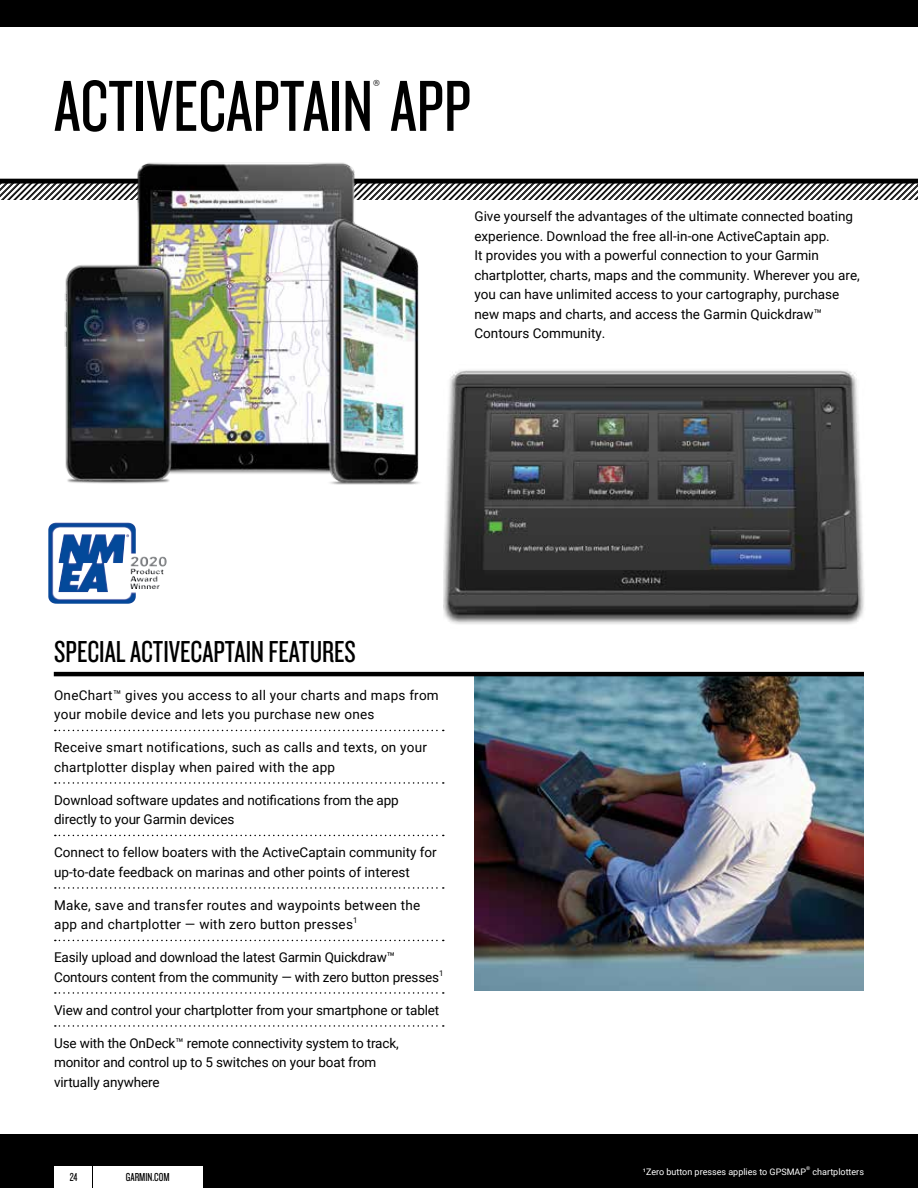
<style>
.page{position:relative;width:918px;height:1188px;background:#fff}
.page>*{position:absolute;margin:0;border:0;box-sizing:border-box;transform-origin:0 0}
.t1{font:75px "Knockout 28 Junior Feathrwt";color:#000}
.t2{font:31.5px "Knockout 28 Junior Feathrwt";color:#000}
.t3{font:21.9px "Knockout 28 Junior Feathrwt";color:#000}
.t4{font:13.5px/19.5px "Roboto";color:#000}
.t5{font:13.5px/19.5px "Roboto";letter-spacing:.02em;color:#000}
.t6{font:12px "Knockout 28 Junior Feathrwt";color:#000}
.t7{font:9px "Roboto";color:#fff}
.t8{font:5.25px "Roboto";color:#fff}
</style>
<div class="page">
<div style="left:0;top:1134px;width:918px;height:54px;background:#000"></div>
<div style="left:0;top:0;width:918px;height:27px;background:#000"></div>
<div style="left:54px;top:1166px;width:38px;height:22px;background:#fff"></div>
<div style="left:93px;top:1166px;width:109px;height:22px;background:#fff"></div>
<svg style="left:0;top:183px;width:918px;height:16px"></svg>
<hr style="left:0;top:179px;width:918px;height:4px;background:#000">
<img style="left:474px;top:676px;width:390px;height:314px">
<img style="left:41px;top:162px;width:402px;height:323px">
<hr style="left:54px;top:672px;width:810px;height:4px;background:#000">
<svg style="left:55px;top:730px;width:389px;height:1px"></svg>
<svg style="left:55px;top:782px;width:389px;height:2px"></svg>
<svg style="left:55px;top:835px;width:389px;height:1px"></svg>
<svg style="left:55px;top:887px;width:389px;height:2px"></svg>
<svg style="left:55px;top:940px;width:389px;height:1px"></svg>
<svg style="left:55px;top:992px;width:389px;height:2px"></svg>
<svg style="left:55px;top:1025px;width:389px;height:2px"></svg>
<img style="left:444px;top:370px;width:420px;height:254px">
<img style="left:48px;top:523px;width:84px;height:81px">
<h1 class="t1" style="left:54px;top:60px;width:419px">ACTIVECAPTAIN APP</h1>
<h3 class="t3" style="left:373px;top:75px;width:8px">®</h3>
<p class="t4" style="left:474px;top:206px;width:387px">Give yourself the advantages of the ultimate connected boating experience. Download the free all-in-one ActiveCaptain app.<br>It provides you with a powerful connection to your Garmin chartplotter, charts, maps and the community. Wherever you are, you can have unlimited access to your cartography, purchase new maps and charts, and access the Garmin Quickdraw™ Contours Community.</p>
<h2 class="t2" style="left:54px;top:633px;width:303px">SPECIAL ACTIVECAPTAIN FEATURES</h2>
<p class="t5" style="left:54px;top:685px;width:386px">OneChart™ gives you access to all your charts and maps from your mobile device and lets you purchase new ones</p>
<p class="t5" style="left:54px;top:737px;width:375px">Receive smart notifications, such as calls and texts, on your chartplotter display when paired with the app</p>
<p class="t4" style="left:54px;top:790px;width:346px">Download software updates and notifications from the app directly to your Garmin devices</p>
<p class="t4" style="left:54px;top:842px;width:384px">Connect to fellow boaters with the ActiveCaptain community for up-to-date feedback on marinas and other points of interest</p>
<p class="t5" style="left:54px;top:895px;width:368px">Make, save and transfer routes and waypoints between the app and chartplotter — with zero button presses<sup>1</sup></p>
<p class="t4" style="left:54px;top:947px;width:391px">Easily upload and download the latest Garmin Quickdraw™<br>Contours content from the community — with zero button presses<sup>1</sup></p>
<p class="t4" style="left:54px;top:1000px;width:387px">View and control your chartplotter from your smartphone or tablet</p>
<p class="t4" style="left:54px;top:1033px;width:346px">Use with the OnDeck™ remote connectivity system to track, monitor and control up to 5 switches on your boat from virtually anywhere</p>
<p class="t6" style="left:70px;top:1170px;width:9px">24</p>
<p class="t6" style="left:126px;top:1170px;width:45px">GARMIN.COM</p>
<p class="t7" style="left:643px;top:1165px;width:165px">¹Zero button presses applies to GPSMAP</p>
<p class="t8" style="left:806px;top:1164px;width:6px">®</p>
<p class="t7" style="left:813px;top:1165px;width:53px">chartplotters</p>
</div>
